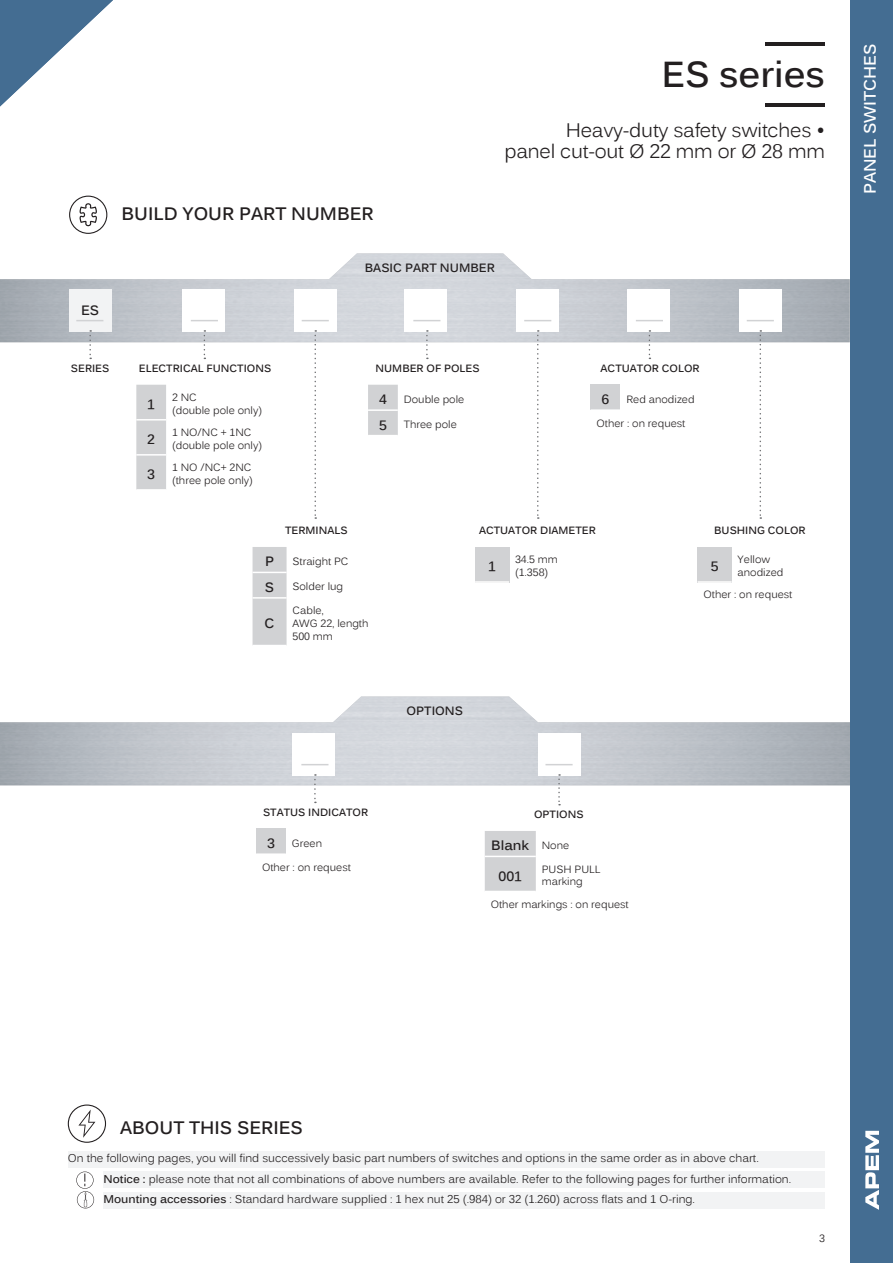
<style>
.page{position:relative;width:893px;height:1263px;background:#fff}
.page>*{position:absolute;margin:0;border:0;box-sizing:border-box;transform-origin:0 0}
.t1{font:700 36px "Kalinga";color:#231f20}
.t2{font:19.5px "Kalinga";letter-spacing:-.01em;color:#231f20}
.t3{font:700 18px "Kalinga";color:#231f20}
.t4{font:700 16.5px "Kalinga";color:#fff}
.t5{font:700 13.5px "Kalinga";color:#231f20}
.t6{font:700 12px "Kalinga";color:#231f20}
.About_this_series{font:11.25px "Kalinga";color:#231f20}
.t7{font:10.5px/12.6px "Kalinga";color:#231f20}
.t8{font:700 10.5px "Kalinga";color:#231f20}
.s1{font-weight:700}
</style>
<div class="page">
<svg style="left:0;top:0;width:113px;height:106px"></svg>
<hr style="left:766px;top:103px;width:59px;height:3px;background:#231f20">
<hr style="left:766px;top:43px;width:59px;height:3px;background:#231f20">
<svg style="left:69px;top:196px;width:38px;height:38px"></svg>
<div style="left:69px;top:289px;width:42px;height:43px;background:#f2f3f4"></div>
<svg style="left:89px;top:330px;width:2px;height:29px"></svg>
<svg style="left:76px;top:320px;width:27px;height:1px"></svg>
<div style="left:253px;top:547px;width:34px;height:98px;background:#d1d2d4"></div>
<hr style="left:253px;top:572px;width:34px;height:1px;background:#fff">
<hr style="left:253px;top:597px;width:34px;height:2px;background:#fff">
<svg style="left:314px;top:330px;width:2px;height:189px"></svg>
<svg style="left:302px;top:320px;width:27px;height:1px"></svg>
<div style="left:475px;top:547px;width:34px;height:35px;background:#d1d2d4"></div>
<hr style="left:475px;top:581px;width:34px;height:2px;background:#fff">
<svg style="left:537px;top:330px;width:2px;height:189px"></svg>
<svg style="left:524px;top:320px;width:27px;height:1px"></svg>
<div style="left:698px;top:547px;width:34px;height:35px;background:#d1d2d4"></div>
<hr style="left:698px;top:581px;width:34px;height:2px;background:#fff">
<svg style="left:759px;top:330px;width:2px;height:189px"></svg>
<svg style="left:747px;top:320px;width:27px;height:1px"></svg>
<div style="left:136px;top:385px;width:30px;height:104px;background:#d1d2d4"></div>
<hr style="left:136px;top:419px;width:30px;height:1px;background:#fff">
<hr style="left:136px;top:454px;width:30px;height:2px;background:#fff">
<svg style="left:204px;top:330px;width:1px;height:29px"></svg>
<svg style="left:191px;top:320px;width:27px;height:1px"></svg>
<svg style="left:368px;top:385px;width:30px;height:50px"></svg>
<hr style="left:368px;top:409px;width:30px;height:2px;background:#fff">
<svg style="left:426px;top:330px;width:2px;height:29px"></svg>
<svg style="left:413px;top:320px;width:27px;height:1px"></svg>
<div style="left:591px;top:385px;width:29px;height:25px;background:#d1d2d4"></div>
<hr style="left:591px;top:409px;width:29px;height:2px;background:#fff">
<svg style="left:649px;top:330px;width:1px;height:29px"></svg>
<svg style="left:636px;top:320px;width:27px;height:1px"></svg>
<svg style="left:68px;top:1104px;width:38px;height:39px"></svg>
<div style="left:103px;top:1171px;width:722px;height:17px;background:#f2f3f4"></div>
<div style="left:103px;top:1192px;width:722px;height:17px;background:#f2f3f4"></div>
<div style="left:68px;top:1151px;width:757px;height:17px;background:#f2f3f4"></div>
<svg style="left:76px;top:1171px;width:18px;height:37px"></svg>
<div style="left:485px;top:831px;width:51px;height:60px;background:#d1d2d4"></div>
<hr style="left:485px;top:856px;width:51px;height:1px;background:#fff">
<svg style="left:558px;top:774px;width:2px;height:31px"></svg>
<svg style="left:545px;top:764px;width:28px;height:1px"></svg>
<div style="left:256px;top:829px;width:30px;height:25px;background:#d1d2d4"></div>
<hr style="left:256px;top:853px;width:30px;height:2px;background:#fff">
<svg style="left:314px;top:774px;width:2px;height:29px"></svg>
<svg style="left:301px;top:764px;width:27px;height:1px"></svg>
<div style="left:850px;top:0;width:43px;height:1263px;background:#446d92"></div>
<svg style="left:865px;top:1131px;width:14px;height:79px"></svg>
<p class="t5" style="left:81px;top:302px;width:20px">ES</p>
<p class="t1" style="left:661px;top:51px;width:165px">ES series</p>
<p class="t2" style="left:566px;top:118px;width:261px">Heavy-duty safety switches •</p>
<p class="t2" style="left:504px;top:139px;width:322px">panel cut-out Ø 22 mm or Ø 28 mm</p>
<p class="t3" style="left:121px;top:202px;width:254px">BUILD YOUR PART NUMBER</p>
<p class="t6" style="left:365px;top:259px;width:132px">BASIC PART NUMBER</p>
<p class="t8" style="left:71px;top:362px;width:40px">SERIES</p>
<p class="t8" style="left:139px;top:361px;width:134px">ELECTRICAL FUNCTIONS</p>
<p class="t5" style="left:147px;top:395px;width:9px">1</p>
<p class="t7" style="left:172px;top:392px;width:26px">2 NC</p>
<p class="t7" style="left:172px;top:405px;width:91px">(double pole only)</p>
<p class="t5" style="left:147px;top:430px;width:9px">2</p>
<p class="t7" style="left:172px;top:427px;width:91px">1 NO/NC + 1NC (double pole only)</p>
<p class="t5" style="left:147px;top:465px;width:9px">3</p>
<p class="t7" style="left:172px;top:462px;width:81px">1 NO /NC+ 2NC</p>
<p class="t7" style="left:172px;top:475px;width:82px">(three pole only)</p>
<p class="t8" style="left:376px;top:361px;width:106px">NUMBER OF POLES</p>
<p class="t5" style="left:379px;top:391px;width:9px">4</p>
<p class="t7" style="left:404px;top:394px;width:62px">Double pole</p>
<p class="t5" style="left:379px;top:416px;width:9px">5</p>
<p class="t7" style="left:404px;top:419px;width:55px">Three pole</p>
<p class="t8" style="left:601px;top:361px;width:101px">ACTUATOR COLOR</p>
<p class="t5" style="left:601px;top:391px;width:9px">6</p>
<p class="t7" style="left:626px;top:394px;width:70px">Red anodized</p>
<p class="t7" style="left:597px;top:418px;width:90px">Other : on request</p>
<p class="t8" style="left:285px;top:524px;width:64px">TERMINALS</p>
<p class="t5" style="left:265px;top:553px;width:11px">P</p>
<p class="t7" style="left:293px;top:556px;width:57px">Straight PC</p>
<p class="t5" style="left:265px;top:578px;width:11px">S</p>
<p class="t7" style="left:293px;top:581px;width:52px">Solder lug</p>
<p class="t5" style="left:265px;top:615px;width:11px">C</p>
<p class="t7" style="left:293px;top:605px;width:33px">Cable,</p>
<p class="t7" style="left:293px;top:618px;width:77px">AWG 22, length<br>500 mm</p>
<p class="t8" style="left:479px;top:524px;width:118px">ACTUATOR DIAMETER</p>
<p class="t8" style="left:714px;top:524px;width:93px">BUSHING COLOR</p>
<p class="t5" style="left:488px;top:558px;width:9px">1</p>
<p class="t7" style="left:515px;top:554px;width:44px">34.5 mm</p>
<p class="t7" style="left:515px;top:567px;width:35px">(1.358)</p>
<p class="t7" style="left:738px;top:554px;width:34px">Yellow</p>
<p class="t7" style="left:738px;top:567px;width:47px">anodized</p>
<p class="t7" style="left:704px;top:589px;width:90px">Other : on request</p>
<p class="t5" style="left:711px;top:558px;width:9px">5</p>
<p class="t6" style="left:406px;top:703px;width:58px">OPTIONS</p>
<p class="t8" style="left:263px;top:805px;width:107px">STATUS INDICATOR</p>
<p class="t5" style="left:267px;top:834px;width:9px">3</p>
<p class="t7" style="left:292px;top:838px;width:32px">Green</p>
<p class="t7" style="left:262px;top:862px;width:90px">Other : on request</p>
<p class="t8" style="left:534px;top:808px;width:51px">OPTIONS</p>
<p class="t5" style="left:491px;top:837px;width:39px">Blank</p>
<p class="t7" style="left:542px;top:840px;width:29px">None</p>
<p class="t5" style="left:498px;top:867px;width:25px">001</p>
<p class="t7" style="left:542px;top:864px;width:60px">PUSH PULL marking</p>
<p class="t7" style="left:491px;top:899px;width:139px">Other markings : on request</p>
<h3 class="t4" style="left:859px;top:194px;width:152px;rotate:-90deg">PANEL SWITCHES</h3>
<p class="t3" style="left:120px;top:1115px;width:184px">ABOUT THIS SERIES</p>
<p class="About_this_series" style="left:68px;top:1151px;width:692px">On the following pages, you will find successively basic part numbers of switches and options in the same order as in above chart.</p>
<p class="About_this_series" style="left:103px;top:1171px;width:689px"><span class="s1">Notice :</span> please note that not all combinations of above numbers are available. Refer to the following pages for further information.</p>
<p class="About_this_series" style="left:103px;top:1192px;width:593px"><span class="s1">Mounting accessories</span> : Standard hardware supplied : 1 hex nut 25 (.984) or 32 (1.260) across flats and 1 O-ring.</p>
<p class="t7" style="left:819px;top:1232px;width:7px">3</p>
</div>
